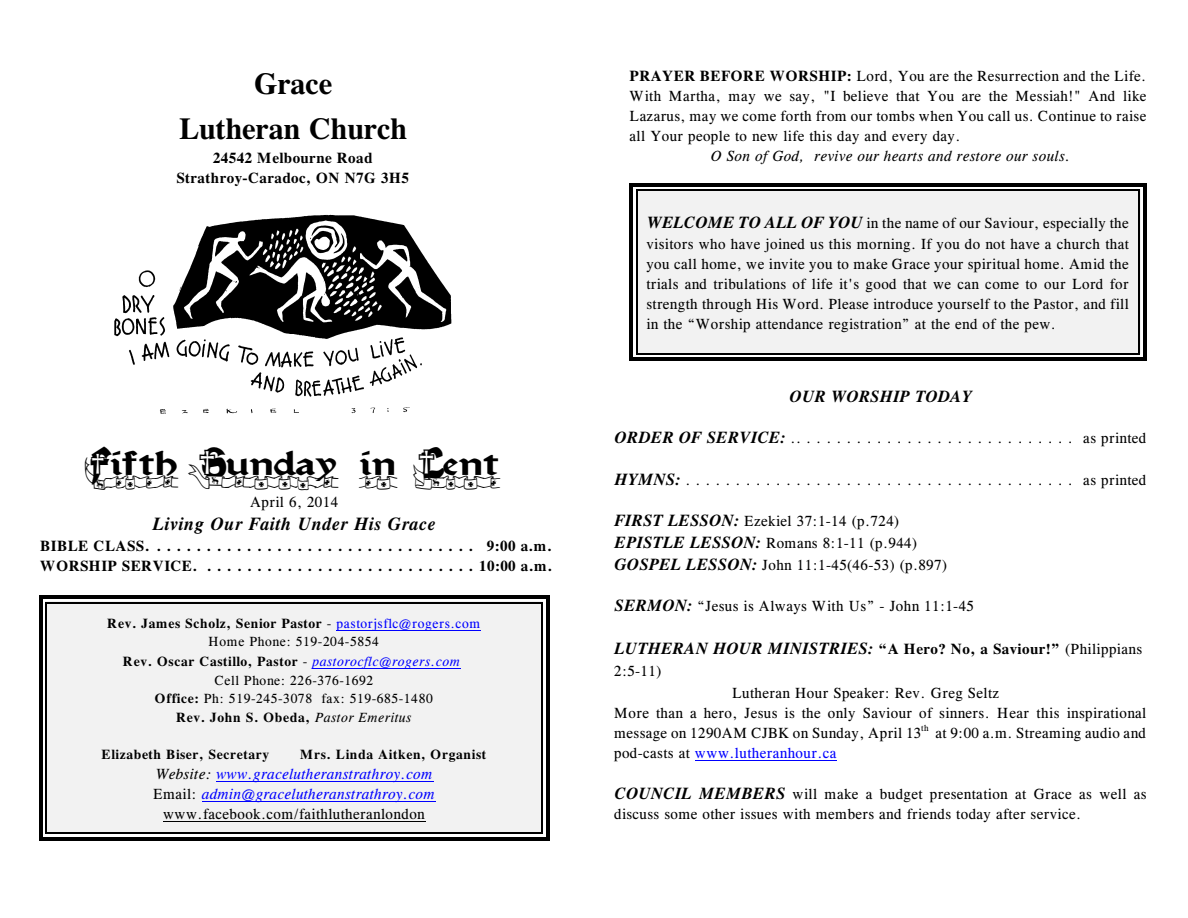
<style>
.page{position:relative;width:1188px;height:918px;background:#fff}
.page>*{position:absolute;margin:0;border:0;box-sizing:border-box;transform-origin:0 0}
.t1{font:45px "Thou Lambof God";color:#000}
.t2{font:700 30px/44.7px "CG Times";color:#000;text-align:center}
.t3{font:italic 700 18px "CG Times";letter-spacing:.04em;color:#000}
.t4{font:italic 700 16.5px "CG Times";letter-spacing:.035em;color:#000}
.t5{font:15px/20.1px "CG Times";letter-spacing:.03em;color:#000}
.t6{font:700 15px/20px "CG Times";letter-spacing:.03em;color:#000;text-align:center}
.t7{font:italic 15px/20px "CG Times";letter-spacing:.025em;color:#00f;text-align:center}
.t8{font:italic 15px "CG Times";letter-spacing:.03em;color:#000}
.t9{font:15px "CG Times";letter-spacing:.03em;color:#00f}
.t10{font:13.5px/18.6px "CG Times";letter-spacing:.05em;color:#000;text-align:center}
.t11{font:700 13.5px/18.6px "CG Times";letter-spacing:.05em;color:#000;text-align:center}
.t12{font:9px "CG Times";color:#000}
.s1{font-weight:400}
.s2{font-weight:400;color:#00f}
.s3{font-weight:700}
.s4{font-style:italic;color:#00f}
.s5{font-style:italic}
.s6{color:#000}
.s7{font-style:normal;color:#000}
.s8{font-weight:700;font-style:italic;font-size:16.5px}
.s9{font-style:normal;font-size:15px}
.s10{font-weight:400;font-style:normal;font-size:15px}
</style>
<div class="page">
<div style="left:46px;top:602px;width:497px;height:232px;background:#f2f2f2"></div>
<hr style="left:337px;top:630px;width:144px;height:1px;background:#00f">
<hr style="left:312px;top:669px;width:149px;height:1px;background:#00f">
<hr style="left:216px;top:781px;width:217px;height:1px;background:#00f">
<hr style="left:202px;top:801px;width:234px;height:1px;background:#00f">
<hr style="left:163px;top:821px;width:263px;height:1px;background:#000">
<hr style="left:46px;top:602px;width:1px;height:232px;background:#000">
<hr style="left:542px;top:602px;width:1px;height:232px;background:#000">
<hr style="left:46px;top:602px;width:497px;height:1px;background:#000">
<hr style="left:46px;top:833px;width:497px;height:1px;background:#000">
<hr style="left:39px;top:595px;width:4px;height:246px;background:#000">
<hr style="left:546px;top:595px;width:4px;height:246px;background:#000">
<hr style="left:39px;top:595px;width:511px;height:4px;background:#000">
<hr style="left:39px;top:837px;width:511px;height:4px;background:#000">
<img style="left:114px;top:214px;width:338px;height:200px">
<div style="left:636px;top:190px;width:504px;height:164px;background:#f2f2f2"></div>
<hr style="left:636px;top:190px;width:1px;height:164px;background:#000">
<hr style="left:1139px;top:190px;width:1px;height:164px;background:#000">
<hr style="left:636px;top:190px;width:504px;height:1px;background:#000">
<hr style="left:636px;top:353px;width:504px;height:1px;background:#000">
<hr style="left:629px;top:183px;width:4px;height:178px;background:#000">
<hr style="left:1143px;top:183px;width:4px;height:178px;background:#000">
<hr style="left:629px;top:183px;width:518px;height:4px;background:#000">
<hr style="left:629px;top:357px;width:518px;height:4px;background:#000">
<hr style="left:695px;top:760px;width:142px;height:1px;background:#00f">
<h2 class="t2" style="left:179px;top:65px;width:229px">Grace<br>Lutheran Church</h2>
<p class="t6" style="left:176px;top:149px;width:234px">24542 Melbourne Road<br>Strathroy-Caradoc, ON N7G 3H5</p>
<h1 class="t1" style="left:89px;top:445px;width:412px">Fifth Sunday in Lent</h1>
<p class="t5" style="left:250px;top:493px;width:89px">April 6, 2014</p>
<p class="t3" style="left:153px;top:518px;width:284px">Living Our Faith Under His Grace</p>
<p class="t6" style="left:40px;top:538px;width:514px;text-align:left">BIBLECLASS................................. 9:00a.m.<br>WORSHIPSERVICE. ...........................10:00a.m.</p>
<p class="t11" style="left:107px;top:615px;width:374px">Rev. James Scholz, Senior Pastor <span class="s1">-</span> <span class="s2">pastorjsflc@rogers.com<br></span><span class="s1">Home Phone: 519-204-5854</span></p>
<p class="t10" style="left:123px;top:653px;width:338px"><span class="s3">Rev. Oscar Castillo, Pastor</span> - <span class="s4">pastorocflc@rogers.com </span>Cell Phone: 226-376-1692<br><span class="s3">Office:</span> Ph: 519-245-3078 fax: 519-685-1480<br><span class="s3">Rev. John S. Obeda,</span> <span class="s5">Pastor Emeritus</span></p>
<p class="t11" style="left:102px;top:746px;width:169px">Elizabeth Biser, Secretary</p>
<p class="t11" style="left:300px;top:746px;width:188px">Mrs. Linda Aitken, Organist</p>
<p class="t7" style="left:153px;top:765px;width:282px"><span class="s6">Website:</span> www.gracelutheranstrathroy.com<br><span class="s7">Email:</span> admin@gracelutheranstrathroy.com <span class="s7">www.facebook.com/faithlutheranlondon</span></p>
<p class="t5" style="left:630px;top:67px;width:518px;text-align:justify"><span class="s3">PRAYER BEFORE WORSHIP:</span> Lord, You are the Resurrection and the Life.<br>With Martha, may we say, "I believe that You are the Messiah!" And like Lazarus, may we come forth from our tombs when You call us. Continue to raise all Your people to new life this day and every day.</p>
<p class="t8" style="left:710px;top:150px;width:361px">O Son of God, revive our hearts and restore our souls.</p>
<p class="t5" style="left:646px;top:215px;width:484px;text-align:justify"><span class="s8">WELCOME TO ALL OF YOU</span> in the name of our Saviour, especially the visitors who have joined us this morning. If you do not have a church that you call home, we invite you to make Grace your spiritual home. Amid the trials and tribulations of life it's good that we can come to our Lord for strength through His Word. Please introduce yourself to the Pastor, and fill in the “Worship attendance registration” at the end of the pew.</p>
<p class="t4" style="left:789px;top:390px;width:184px">OUR WORSHIP TODAY</p>
<p class="t5" style="left:614px;top:430px;width:534px"><span class="s8">ORDEROFSERVICE:</span>............................. asprinted</p>
<p class="t5" style="left:614px;top:471px;width:534px"><span class="s8">HYMNS:</span>....................................... asprinted</p>
<p class="t5" style="left:614px;top:512px;width:334px;line-height:21.6px"><span class="s8">FIRST LESSON:</span> Ezekiel 37:1-14 (p.724)<br><span class="s8">EPISTLE LESSON:</span> Romans 8:1-11 (p.944)<br><span class="s8">GOSPEL LESSON:</span> John 11:1-45(46-53) (p.897)</p>
<p class="t5" style="left:614px;top:597px;width:361px"><span class="s8">SERMON:</span> “Jesus is Always With Us” - John 11:1-45</p>
<p class="t4" style="left:614px;top:643px;width:529px">LUTHERAN HOUR MINISTRIES: <span class="s9">“A Hero? No, a Saviour!”</span> <span class="s10">(Philippians</span></p>
<p class="t5" style="left:614px;top:662px;width:49px">2:5-11)</p>
<p class="t5" style="left:614px;top:684px;width:534px;text-indent:118px">Lutheran Hour Speaker: Rev. Greg Seltz<br>More than a hero, Jesus is the only Saviour of sinners. Hear this inspirational message on 1290AM CJBK on Sunday, April 13 at 9:00 a.m. Streaming audio and</p>
<p class="t12" style="left:921px;top:725px;width:9px">th</p>
<p class="t9" style="left:614px;top:747px;width:224px"><span class="s6">pod-casts at</span> www.lutheranhour.ca</p>
<p class="t5" style="left:614px;top:785px;width:534px"><span class="s8">COUNCIL MEMBERS</span> will make a budget presentation at Grace as well as discuss some other issues with members and friends today after service.</p>
</div>
